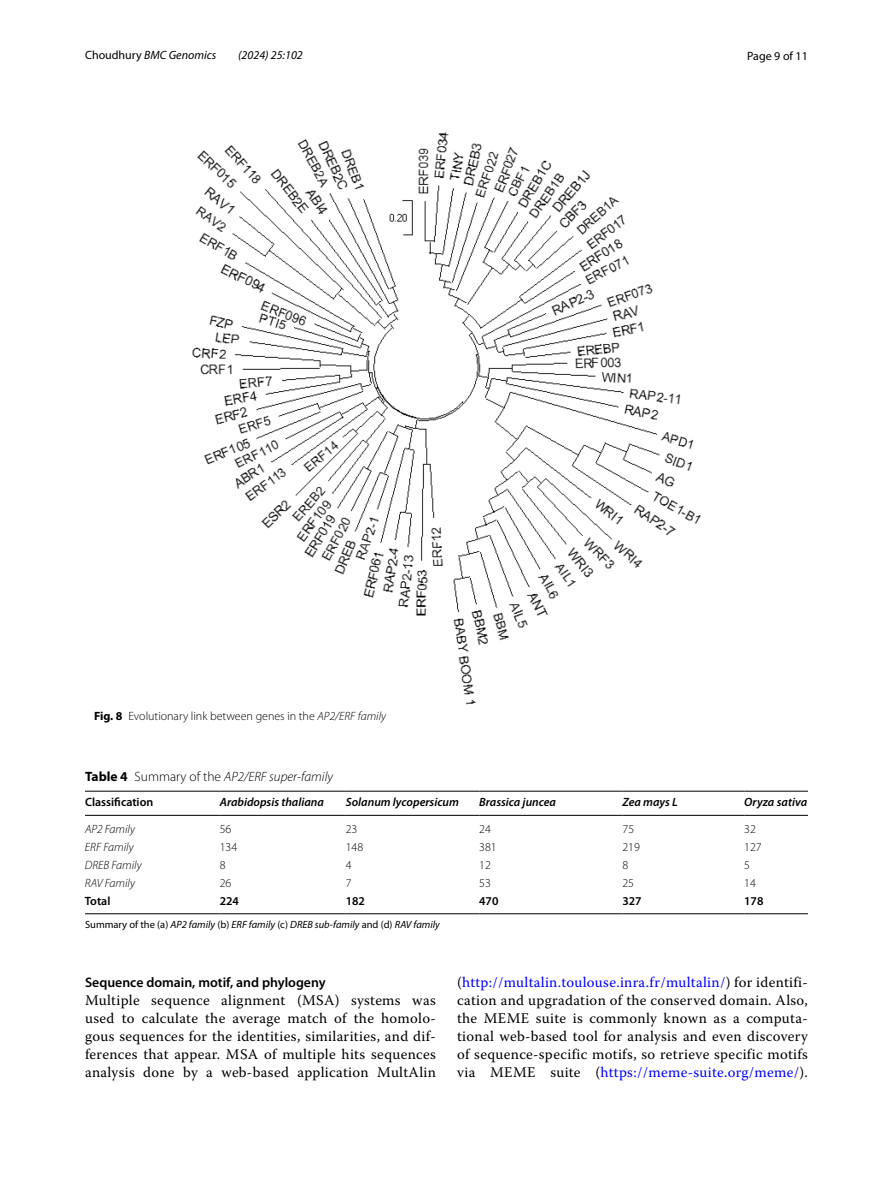
<style>
.page{position:relative;width:893px;height:1187px;background:#fff}
.page>*{position:absolute;margin:0;border:0;box-sizing:border-box;transform-origin:0 0}
.t1{font:14.7px/18px "Warnock Pro";letter-spacing:.02em;color:#000;text-align:justify}
.t2{font:600 13.8px "Myriad Pro";color:#000}
.t3{font:italic 300 13.5px "Myriad Pro";color:#000}
.t4{font:300 12px "Myriad Pro";color:#000}
.t5{font:italic 600 12px "Myriad Pro";color:#000}
.t6{font:italic 300 12px "Myriad Pro";color:#000}
.t7{font:600 12px "Myriad Pro";color:#000}
.t8{font:italic 12px "Myriad Pro";color:#000}
.t9{font:12px "Myriad Pro";color:#000}
.t10{font:italic 10.5px "Myriad Pro";color:#000}
.s1{font-style:normal}
.s2{font-weight:700}
.s3{font-style:italic}
.s4{font-weight:700;font-style:normal}
.s5{color:#00f}
</style>
<div class="page">
<img style="left:192px;top:133px;width:509px;height:571px">
<hr style="left:85px;top:790px;width:135px;height:1px;background:#000">
<hr style="left:85px;top:815px;width:135px;height:1px;background:#000">
<hr style="left:220px;top:790px;width:126px;height:1px;background:#000">
<hr style="left:220px;top:815px;width:126px;height:1px;background:#000">
<hr style="left:346px;top:790px;width:133px;height:1px;background:#000">
<hr style="left:346px;top:815px;width:133px;height:1px;background:#000">
<hr style="left:479px;top:790px;width:143px;height:1px;background:#000">
<hr style="left:479px;top:815px;width:143px;height:1px;background:#000">
<hr style="left:622px;top:790px;width:122px;height:1px;background:#000">
<hr style="left:622px;top:815px;width:122px;height:1px;background:#000">
<hr style="left:744px;top:790px;width:64px;height:1px;background:#000">
<hr style="left:744px;top:815px;width:64px;height:1px;background:#000">
<hr style="left:85px;top:913px;width:135px;height:1px;background:#000">
<hr style="left:220px;top:913px;width:126px;height:1px;background:#000">
<hr style="left:346px;top:913px;width:133px;height:1px;background:#000">
<hr style="left:479px;top:913px;width:143px;height:1px;background:#000">
<hr style="left:622px;top:913px;width:122px;height:1px;background:#000">
<hr style="left:744px;top:913px;width:64px;height:1px;background:#000">
<p class="t8" style="left:85px;top:48px;width:133px"><span class="s1">Choudhury</span> BMC Genomics</p>
<p class="t8" style="left:238px;top:48px;width:66px">(2024) 25:102</p>
<p class="t9" style="left:747px;top:48px;width:62px">Page 9 of 11</p>
<p class="t4" style="left:94px;top:709px;width:293px"><span class="s2">Fig. 8</span> Evolutionary link between genes in the <span class="s3">AP2/ERF family</span></p>
<p class="t3" style="left:85px;top:769px;width:249px"><span class="s4">Table 4</span> <span class="s1">Summary of the</span> AP2/ERF super-family</p>
<p class="t7" style="left:85px;top:793px;width:70px">Classification</p>
<p class="t5" style="left:220px;top:793px;width:106px">Arabidopsis thaliana</p>
<p class="t5" style="left:346px;top:793px;width:115px">Solanum lycopersicum</p>
<p class="t5" style="left:479px;top:793px;width:78px">Brassica juncea</p>
<p class="t5" style="left:622px;top:793px;width:57px">Zea mays L</p>
<p class="t5" style="left:744px;top:793px;width:64px">Oryza sativa</p>
<p class="t6" style="left:85px;top:822px;width:51px">AP2 Family</p>
<p class="t4" style="left:220px;top:821px;width:13px">56</p>
<p class="t4" style="left:346px;top:821px;width:13px">23</p>
<p class="t4" style="left:479px;top:821px;width:13px">24</p>
<p class="t4" style="left:622px;top:821px;width:13px">75</p>
<p class="t4" style="left:744px;top:821px;width:13px">32</p>
<p class="t6" style="left:85px;top:840px;width:50px">ERF Family</p>
<p class="t4" style="left:220px;top:840px;width:19px">134</p>
<p class="t4" style="left:346px;top:840px;width:19px">148</p>
<p class="t4" style="left:479px;top:840px;width:19px">381</p>
<p class="t4" style="left:622px;top:840px;width:19px">219</p>
<p class="t4" style="left:744px;top:840px;width:19px">127</p>
<p class="t6" style="left:85px;top:858px;width:58px">DREB Family</p>
<p class="t4" style="left:220px;top:858px;width:7px">8</p>
<p class="t4" style="left:346px;top:858px;width:7px">4</p>
<p class="t4" style="left:479px;top:858px;width:13px">12</p>
<p class="t4" style="left:622px;top:858px;width:7px">8</p>
<p class="t4" style="left:744px;top:858px;width:7px">5</p>
<p class="t6" style="left:85px;top:876px;width:52px">RAV Family</p>
<p class="t4" style="left:220px;top:876px;width:13px">26</p>
<p class="t4" style="left:346px;top:876px;width:7px">7</p>
<p class="t4" style="left:479px;top:876px;width:13px">53</p>
<p class="t4" style="left:622px;top:876px;width:13px">25</p>
<p class="t4" style="left:744px;top:876px;width:13px">14</p>
<p class="t7" style="left:85px;top:893px;width:27px">Total</p>
<p class="t7" style="left:220px;top:893px;width:21px">224</p>
<p class="t7" style="left:346px;top:893px;width:21px">182</p>
<p class="t7" style="left:479px;top:893px;width:21px">470</p>
<p class="t7" style="left:622px;top:893px;width:21px">327</p>
<p class="t7" style="left:744px;top:893px;width:21px">178</p>
<p class="t10" style="left:85px;top:917px;width:356px"><span class="s1">Summary of the (a)</span> AP2 family <span class="s1">(b)</span> ERF family <span class="s1">(c)</span> DREB sub-family <span class="s1">and (d)</span> RAV family</p>
<p class="t2" style="left:85px;top:973px;width:242px">Sequence domain, motif, and phylogeny</p>
<p class="t1" style="left:85px;top:990px;width:352px">Multiple sequence alignment (MSA) systems was used to calculate the average match of the homolo&shy;gous sequences for the identities, similarities, and dif&shy;ferences that appear. MSA of multiple hits sequences analysis done by a web-based application MultAlin</p>
<p class="t1" style="left:457px;top:972px;width:352px">(<span class="s5">http://multalin.toulouse.inra.fr/multalin/</span>) for identifi&shy;cation and upgradation of the conserved domain. Also, the MEME suite is commonly known as a computa&shy;tional web-based tool for analysis and even discovery of sequence-specific motifs, so retrieve specific motifs via MEME suite (<span class="s5">https://meme-suite.org/meme/</span>).</p>
</div>
